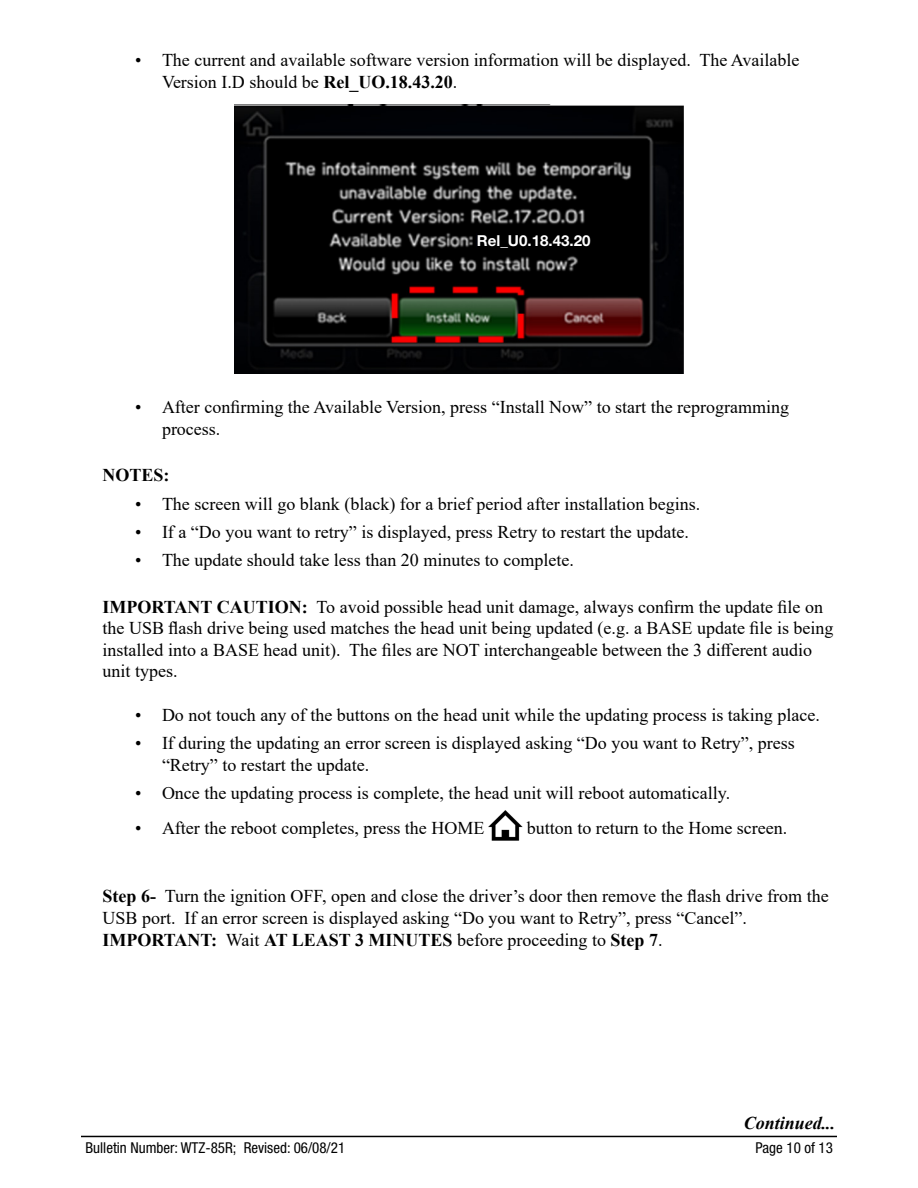
<style>
.page{position:relative;width:918px;height:1188px;background:#fff}
.page>*{position:absolute;margin:0;border:0;box-sizing:border-box;transform-origin:0 0}
.t1{font:18px/21.6px "Times New Roman";color:#000}
.t2{font:italic 700 18px "Times New Roman";color:#000}
.t3{font:700 18px "Times New Roman";color:#000}
.t4{font:700 15.15px "Helvetica Neue LT Std";color:#fff}
.t5{font:condensed 15px "Helvetica Neue LT Std";color:#000}
.s1{font-weight:700}
</style>
<div class="page">
<hr style="left:81px;top:1136px;width:756px;height:1px;background:#000">
<img style="left:235px;top:105px;width:448px;height:269px">
<div style="left:477px;top:230px;width:128px;height:21px;background:#000"></div>
<img style="left:489px;top:810px;width:33px;height:30px">
<p class="t1" style="left:162px;top:49px;width:639px;text-indent:-27px">• The current and available software version information will be displayed. The Available<br>Version I.D should be <span class="s1">Rel_UO.18.43.20</span>.</p>
<p class="t4" style="left:477px;top:231px;width:115px">Rel_U0.18.43.20</p>
<p class="t1" style="left:162px;top:396px;width:629px;text-indent:-27px">• After confirming the Available Version, press “Install Now” to start the reprogramming process.</p>
<p class="t3" style="left:103px;top:462px;width:69px">NOTES:</p>
<p class="t1" style="left:135px;top:492px;width:567px">• The screen will go blank (black) for a brief period after installation begins.</p>
<p class="t1" style="left:135px;top:520px;width:555px">• If a “Do you want to retry” is displayed, press Retry to restart the update.</p>
<p class="t1" style="left:135px;top:549px;width:440px">• The update should take less than 20 minutes to complete.</p>
<p class="t1" style="left:103px;top:595px;width:732px"><span class="s1">IMPORTANT CAUTION:</span> To avoid possible head unit damage, always confirm the update file on the USB flash drive being used matches the head unit being updated (e.g. a BASE update file is being installed into a BASE head unit). The files are NOT interchangeable between the 3 different audio unit types.</p>
<p class="t1" style="left:135px;top:703px;width:686px">• Do not touch any of the buttons on the head unit while the updating process is taking place.</p>
<p class="t1" style="left:162px;top:732px;width:634px;text-indent:-27px">• If during the updating an error screen is displayed asking “Do you want to Retry”, press “Retry” to restart the update.</p>
<p class="t1" style="left:135px;top:781px;width:597px">• Once the updating process is complete, the head unit will reboot automatically.</p>
<p class="t1" style="left:135px;top:817px;width:351px">• After the reboot completes, press the HOME</p>
<p class="t1" style="left:527px;top:817px;width:262px">button to return to the Home screen.</p>
<p class="t1" style="left:103px;top:885px;width:728px"><span class="s1">Step 6-</span> Turn the ignition OFF, open and close the driver’s door then remove the flash drive from the<br>USB port. If an error screen is displayed asking “Do you want to Retry”, press “Cancel”.<br><span class="s1">IMPORTANT:</span> Wait <span class="s1">AT LEAST 3 MINUTES</span> before proceeding to <span class="s1">Step 7</span>.</p>
<p class="t2" style="left:744px;top:1111px;width:93px">Continued...</p>
<p class="t5" style="left:86px;top:1138px;width:261px">Bulletin Number: WTZ-85R; Revised: 06/08/21</p>
<p class="t5" style="left:756px;top:1138px;width:79px">Page 10 of 13</p>
</div>
